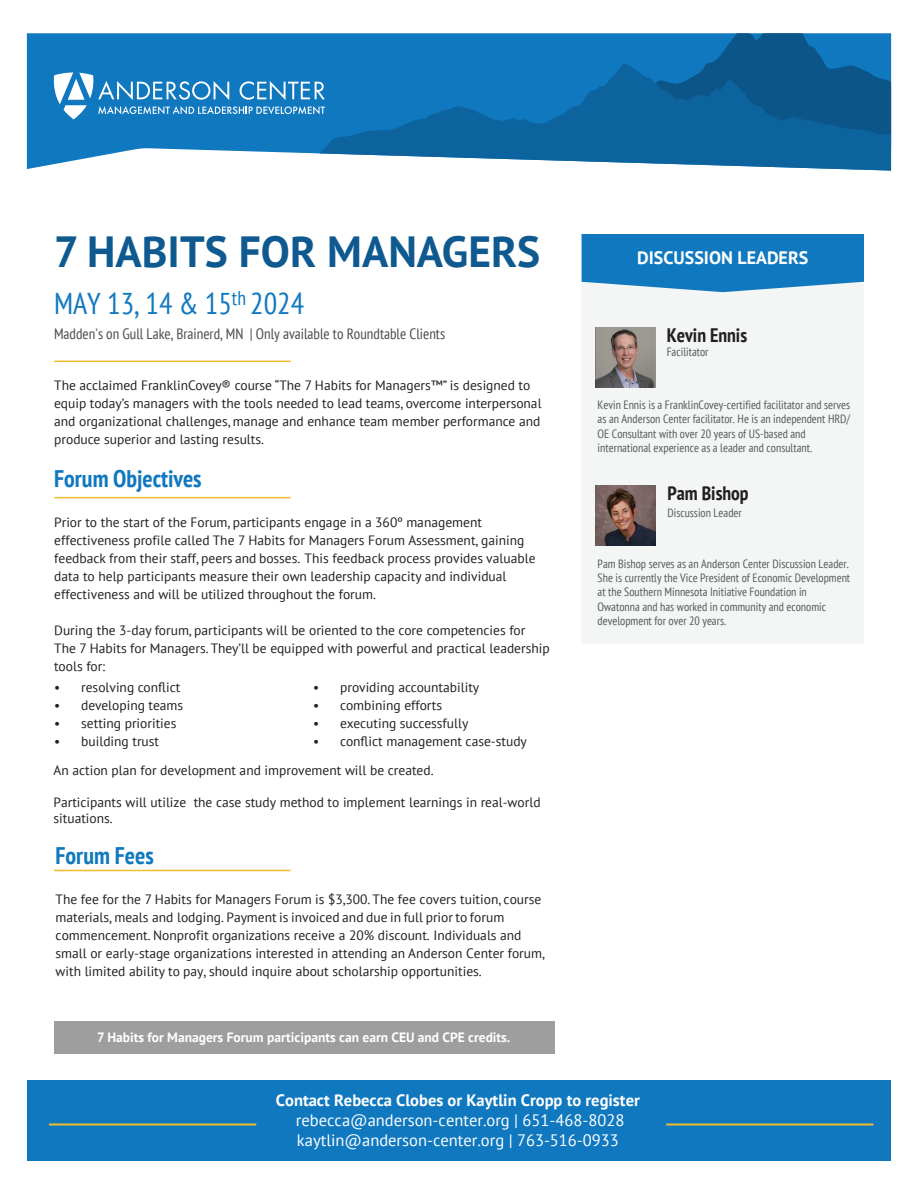
<style>
.page{position:relative;width:918px;height:1188px;background:#fff}
.page>*{position:absolute;margin:0;border:0;box-sizing:border-box;transform-origin:0 0}
.t1{font:700 43.5px "PT Sans";color:#0e598f}
.t2{font:30px "PT Sans Narrow";color:#1078bf}
.Universal_Body{font:700 condensed 24px "PT Sans";color:#1078bf}
.t3{font:700 condensed 19.5px "PT Sans";color:#231f20}
.t4{font:700 18px "PT Sans";color:#fff}
.t5{font:16.5px/19.8px "PT Sans";color:#fff;text-align:center}
.t6{font:condensed 15px "PT Sans";color:#4b4c4d}
.Universal_Body-2{font:13.5px/18px "PT Sans";color:#231f20}
.Universal_Body-3{font:700 13.5px "PT Sans";color:#fff}
.t7{font:condensed 12px/14.4px "PT Sans";color:#58595a}
.t8{font:condensed 12px/14.4px "PT Sans";color:#58595b}
.t9{font:12px "PT Sans Narrow";color:#58595b}
.t10{font:condensed 12px "PT Sans";color:#57585a}
.s1{font-family:"PT Sans";font-stretch:condensed}
.s2{font-family:"PT Sans Narrow";font-stretch:normal}
.s3{font-style:inherit}
.s4{color:#58595a}
.s5{font-weight:700}
</style>
<div class="page">
<hr style="left:54px;top:870px;width:237px;height:1px;background:#f2bd2d">
<hr style="left:54px;top:497px;width:237px;height:1px;background:#f2bd2d">
<div style="left:582px;top:234px;width:282px;height:409px;background:#f3f6f4"></div>
<div style="left:27px;top:1080px;width:864px;height:81px;background:#1078bf"></div>
<svg style="left:582px;top:234px;width:282px;height:58px;background:#2382c3"></svg>
<hr style="left:54px;top:361px;width:237px;height:1px;background:#f2bd2d">
<hr style="left:666px;top:1123px;width:207px;height:3px;background:#f2bd2d">
<img style="left:595px;top:327px;width:61px;height:61px">
<img style="left:595px;top:485px;width:61px;height:61px">
<svg style="left:27px;top:33px;width:550px;height:136px;background:#2f89c7"></svg>
<svg style="left:577px;top:33px;width:314px;height:31px;background:#106fb0"></svg>
<svg style="left:319px;top:64px;width:572px;height:107px;background:#2173ab"></svg>
<svg style="left:54px;top:72px;width:271px;height:47px;background:#4294cc"></svg>
<div style="left:54px;top:1021px;width:500px;height:33px;background:#9e9e9e"></div>
<hr style="left:49px;top:1123px;width:207px;height:3px;background:#f2bd2d">
<p class="t1" style="left:54px;top:222px;width:488px">7 HABITS FOR MANAGERS</p>
<p class="t2" style="left:54px;top:284px;width:252px">MAY 1<span class="s1">3</span>, 1<span class="s1">4</span> &amp; 1<span class="s1">5</span><sup>th</sup> <span class="s1">2024</span></p>
<p class="t6" style="left:54px;top:324px;width:393px">Madden's on Gull Lak<span class="s2">e, Brainerd, MN</span> | Only available to Roundtable Clients</p>
<p class="Universal_Body-2" style="left:54px;top:376px;width:489px">The acclaimed FranklinCovey® course “The 7 Habits for Managers™” is designed to equip today’s managers with the tools needed to lead teams, overcome interpersonal and organizational challenges, manage and enhance team member performance and produce superior and lasting results.</p>
<p class="Universal_Body" style="left:54px;top:463px;width:149px">Forum Objectives</p>
<p class="Universal_Body-2" style="left:54px;top:513px;width:483px">Prior to the start of the Forum, participants engage in a 360º management effectiveness profile called The 7 Habits for Managers Forum Assessment, gaining feedback from their staff, peers and bosses. This feedback process provides valuable data to help participants measure their own leadership capacity and individual effectiveness and will be utilized throughout the forum.</p>
<p class="Universal_Body-2" style="left:54px;top:621px;width:497px">During the 3-day forum, participants will be oriented to the core competencies for<br>The 7 Habits for Managers. They’ll be equipped with powerful and practical leadership tools for:</p>
<p class="Universal_Body-2" style="left:54px;top:678px;width:128px">• resolving conflict</p>
<p class="Universal_Body-2" style="left:54px;top:696px;width:131px">• developing teams</p>
<p class="Universal_Body-2" style="left:54px;top:714px;width:124px">• setting priorities</p>
<p class="Universal_Body-2" style="left:54px;top:732px;width:106px">• building trust</p>
<p class="Universal_Body-2" style="left:313px;top:678px;width:167px">• providing accountability</p>
<p class="Universal_Body-2" style="left:313px;top:696px;width:130px">• combining efforts</p>
<p class="Universal_Body-2" style="left:313px;top:714px;width:157px">• executing successfully</p>
<p class="Universal_Body-2" style="left:313px;top:732px;width:215px">• conflict management case-study</p>
<p class="Universal_Body-2" style="left:54px;top:761px;width:382px">An action plan for development and improvement will be created.</p>
<p class="Universal_Body-2" style="left:54px;top:794px;width:489px;line-height:16.2px">Participants will utilize the case study method to implement learnings in real-world situations.</p>
<p class="Universal_Body" style="left:56px;top:839px;width:100px">Forum Fees</p>
<p class="Universal_Body-2" style="left:56px;top:890px;width:491px">The fee for the 7 Habits for Managers Forum is $3,<span class="s3">3</span>00. The fee covers tuition, course materials, meals and lodging. Payment is invoiced and due in full prior to forum commencement. Nonprofit organizations receive a 20% discount. Individuals and small or early-stage organizations interested in attending an Anderson Center forum, with limited ability to pay, should inquire about scholarship opportunities.</p>
<p class="Universal_Body-3" style="left:97px;top:1028px;width:415px">7 Habits for Managers Forum participants can earn CEU and CPE credits.</p>
<p class="t4" style="left:637px;top:246px;width:173px">DISCUSSION LEADERS</p>
<p class="t3" style="left:667px;top:322px;width:82px">Kevin Ennis</p>
<p class="t10" style="left:667px;top:344px;width:43px">Facilitator</p>
<p class="t8" style="left:598px;top:397px;width:254px">Kevin Ennis is a FranklinCovey-<span class="s4">certified</span> facilitator and serves as an Anderson Center facilitator. He is an independent HRD/ OE Consultant with over 20 years of US-based and international experience as a leader and consultant.</p>
<h3 class="t3" style="left:667px;top:480px;width:83px">Pam Bishop</h3>
<p class="t9" style="left:667px;top:505px;width:76px">Discussion Leader</p>
<p class="t7" style="left:598px;top:556px;width:254px">Pam Bishop serves as an Anderson Center Discussion Leader.<br>She is currently the Vice President of Economic Development at the Southern Minnesota Initiative Foundation in Owatonna and has worked in community and economic development for over 20 years.</p>
<p class="t5" style="left:276px;top:1090px;width:365px"><span class="s5">Contact Rebecca Clobes or Kaytlin Cropp to register </span>rebecca@anderson-center.org | 651-468-8028 kaytlin@anderson-center.org | 763-516-0933</p>
</div>
